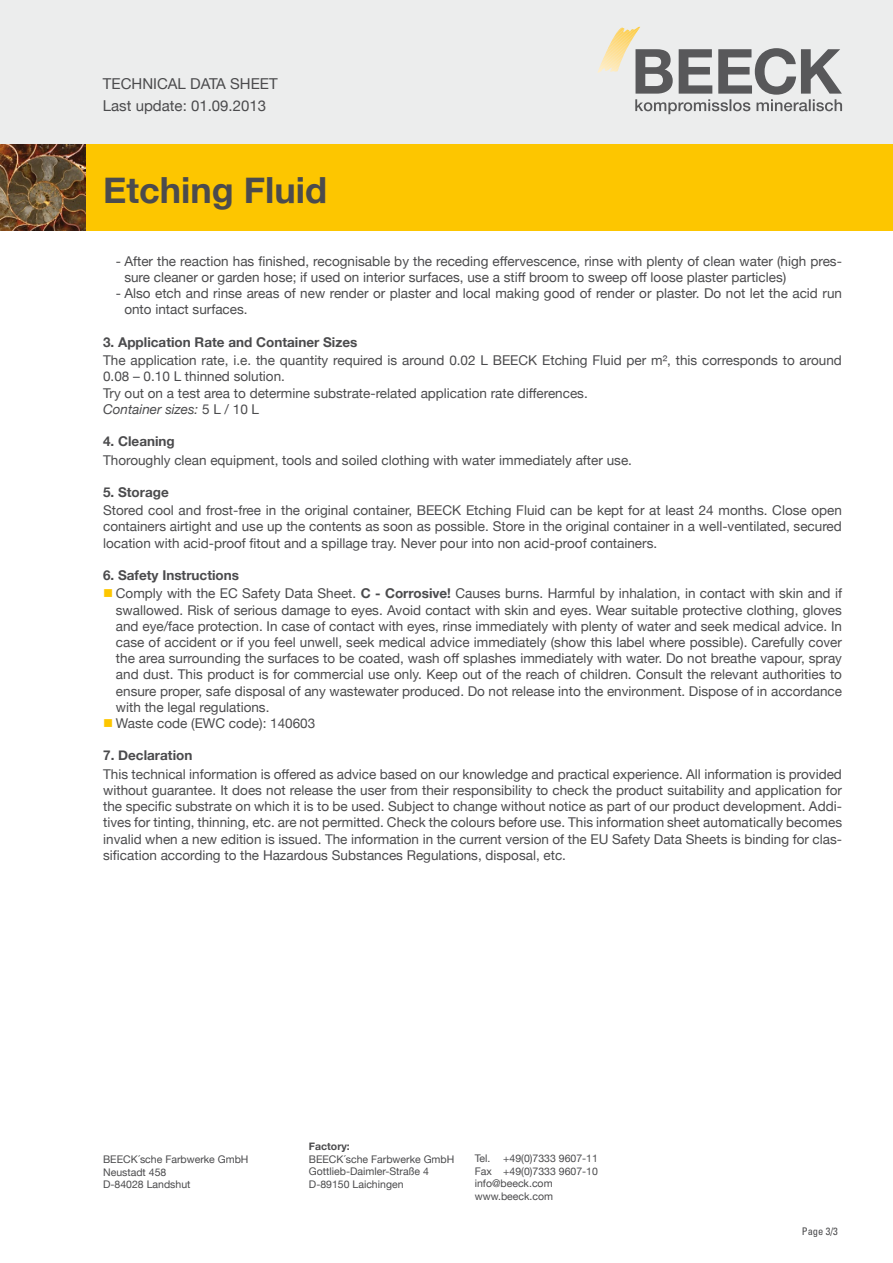
<style>
.page{position:relative;width:893px;height:1263px;background:#fff}
.page>*{position:absolute;margin:0;border:0;box-sizing:border-box;transform-origin:0 0}
.t1{font:700 36px "Helvetica Neue";color:#4b4b4d}
.t2{font:15px/22.2px "Helvetica Neue";color:#4b4b4d}
.t3{font:13.5px/16.2px "Helvetica Neue";color:#4b4b4d}
.t4{font:700 13.5px "Helvetica Neue";color:#4b4b4d}
.t5{font:10.5px/12.6px "Helvetica Neue";color:#4b4b4d}
.t6{font:700 10.5px "Helvetica Neue";color:#4b4b4d}
.t7{font:condensed 10.5px "Univers";color:#4b4b4d}
.s1{font-style:italic}
.s2{color:#fdc600}
.s3{font-weight:700}
</style>
<div class="page">
<div style="left:0;top:0;width:893px;height:163px;background:#eceded"></div>
<svg style="left:597px;top:27px;width:245px;height:87px"></svg>
<div style="left:0;top:144px;width:893px;height:87px;background:#fdc600"></div>
<img style="left:0;top:144px;width:85px;height:87px">
<p class="t2" style="left:103px;top:73px;width:176px">TECHNICAL DATA SHEET<br>Last update: 01.09.2013</p>
<h1 class="t1" style="left:103px;top:162px;width:225px">Etching Fluid</h1>
<p class="t3" style="left:124px;top:254px;width:719px;text-indent:-9px">- After the reaction has finished, recognisable by the receding effervescence, rinse with plenty of clean water (high pres&shy;sure cleaner or garden hose; if used on interior surfaces, use a stiff broom to sweep off loose plaster particles)</p>
<p class="t3" style="left:124px;top:286px;width:719px;text-indent:-9px">- Also etch and rinse areas of new render or plaster and local making good of render or plaster. Do not let the acid run onto intact surfaces.</p>
<p class="t4" style="left:103px;top:331px;width:256px">3. Application Rate and Container Sizes</p>
<p class="t3" style="left:103px;top:353px;width:740px">The application rate, i.e. the quantity required is around 0.02 L BEECK Etching Fluid per m², this corresponds to around 0.08 – 0.10 L thinned solution.<br>Try out on a test area to determine substrate-related application rate differences.<br><span class="s1">Container sizes:</span> 5 L / 10 L</p>
<p class="t4" style="left:103px;top:431px;width:73px">4. Cleaning</p>
<p class="t3" style="left:103px;top:452px;width:530px">Thoroughly clean equipment, tools and soiled clothing with water immediately after use.</p>
<p class="t4" style="left:103px;top:481px;width:67px">5. Storage</p>
<p class="t3" style="left:103px;top:503px;width:740px;text-align:justify">Stored cool and frost-free in the original container, BEECK Etching Fluid can be kept for at least 24 months. Close open containers airtight and use up the contents as soon as possible. Store in the original container in a well-ventilated, secured location with acid-proof fitout and a spillage tray. Never pour into non acid-proof containers.</p>
<p class="t4" style="left:103px;top:565px;width:138px">6. Safety Instructions</p>
<p class="t3" style="left:116px;top:586px;width:728px;text-align:justify;text-indent:-13px"><span class="s2">■</span> Comply with the EC Safety Data Sheet. <span class="s3">C - Corrosive!</span> Causes burns. Harmful by inhalation, in contact with skin and if swallowed. Risk of serious damage to eyes. Avoid contact with skin and eyes. Wear suitable protective clothing, gloves and eye/face protection. In case of contact with eyes, rinse immediately with plenty of water and seek medical advice. In case of accident or if you feel unwell, seek medical advice immediately (show this label where possible). Carefully cover the area surrounding the surfaces to be coated, wash off splashes immediately with water. Do not breathe vapour, spray and dust. This product is for commercial use only. Keep out of the reach of children. Consult the relevant authorities to ensure proper, safe disposal of any wastewater produced. Do not release into the environment. Dispose of in accordance with the legal regulations.</p>
<p class="t3" style="left:103px;top:716px;width:214px"><span class="s2">■</span> Waste code (EWC code): 140603</p>
<p class="t4" style="left:103px;top:745px;width:91px">7. Declaration</p>
<p class="t3" style="left:103px;top:767px;width:740px;text-align:justify">This technical information is offered as advice based on our knowledge and practical experience. All information is provided without guarantee. It does not release the user from their responsibility to check the product suitability and application for the specific substrate on which it is to be used. Subject to change without notice as part of our product development. Addi&shy;tives for tinting, thinning, etc. are not permitted. Check the colours before use. This information sheet automatically becomes invalid when a new edition is issued. The information in the current version of the EU Safety Data Sheets is binding for clas&shy;sification according to the Hazardous Substances Regulations, disposal, etc.</p>
<p class="t5" style="left:103px;top:1153px;width:147px">BEECK´sche Farbwerke GmbH<br>Neustadt 458<br>D-84028 Landshut</p>
<p class="t6" style="left:309px;top:1138px;width:42px">Factory:</p>
<p class="t5" style="left:309px;top:1153px;width:147px">BEECK´sche Farbwerke GmbH<br>Gottlieb-Daimler-Straße 4<br>D-89150 Laichingen</p>
<p class="t5" style="left:475px;top:1152px;width:125px">Tel. +49(0)7333 9607-11<br>Fax +49(0)7333 9607-10 info@beeck.com www.beeck.com</p>
<p class="t7" style="left:802px;top:1225px;width:38px">Page 3/3</p>
</div>
